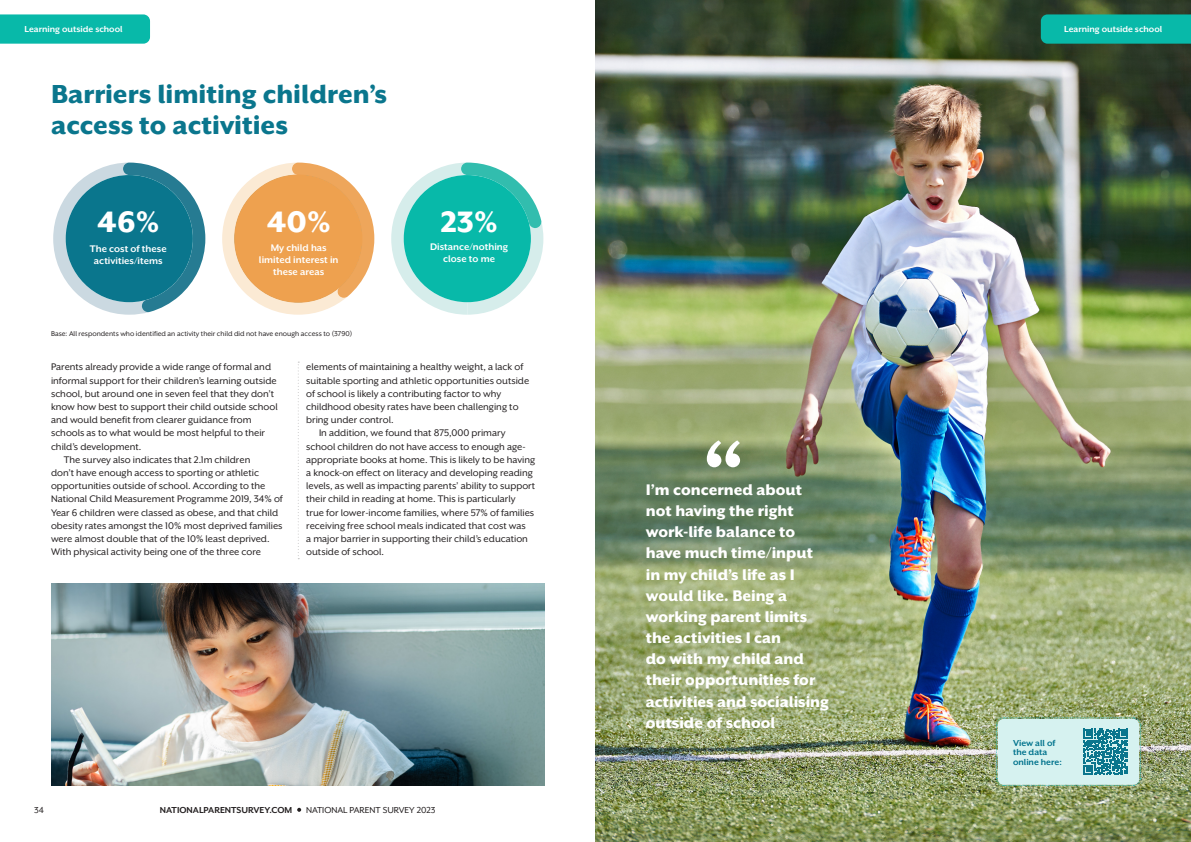
<style>
.page{position:relative;width:1191px;height:842px;background:#fff}
.page>*{position:absolute;margin:0;border:0;box-sizing:border-box;transform-origin:0 0}
.t1{font:800 95.3px "Mr Eaves XL San OT";color:#fff}
.t2{font:800 34px "Mr Eaves XL San OT";color:#fff}
.t3{font:800 30px/31px "Mr Eaves XL San OT";color:#0a768d}
.t4{font:800 17.6px/21.2px "Mr Eaves XL San OT";color:#fff}
.t5{font:11px/13.2px "Mr Eaves XL San OT";color:#231f20}
.t6{font:700 11px/12px "Mr Eaves XL San OT";color:#fff;text-align:center}
.t7{font:700 10px "Mr Eaves XL San OT";color:#fff}
.t8{font:700 10px "Mr Eaves XL San OT";color:#00728c}
.t9{font:10px "Mr Eaves XL San OT";color:#231f20}
.t10{font:700 10px "Mr Eaves XL San OT";color:#231f20}
.t11{font:8px "Mr Eaves XL San OT";color:#231f20}
</style>
<div class="page">
<svg style="left:297px;top:808px;width:4px;height:4px"></svg>
<img style="left:595px;top:0;width:596px;height:842px">
<svg style="left:53px;top:163px;width:152px;height:152px"></svg>
<div style="left:66px;top:175px;width:127px;height:127px;background:#0a768d;border-radius:50%"></div>
<svg style="left:222px;top:163px;width:152px;height:152px"></svg>
<svg style="left:391px;top:163px;width:152px;height:152px"></svg>
<div style="left:234px;top:175px;width:128px;height:128px;background:#eea14f;border-radius:50%"></div>
<div style="left:404px;top:175px;width:127px;height:127px;background:#08b9a9;border-radius:50%"></div>
<svg style="left:298px;top:362px;width:1px;height:197px"></svg>
<img style="left:51px;top:583px;width:493px;height:202px">
<svg style="left:0;top:14px;width:150px;height:30px;background:#0fbbab"></svg>
<svg style="left:1040px;top:14px;width:151px;height:30px;background:#09b4a4"></svg>
<svg style="left:995px;top:717px;width:146px;height:69px;background:#b0d8d7"></svg>
<p class="t7" style="left:24px;top:24px;width:100px">Learning outside school</p>
<p class="t3" style="left:51px;top:78px;width:337px">Barriers limiting children’s access to activities</p>
<p class="t2" style="left:267px;top:205px;width:65px">40%</p>
<p class="t2" style="left:441px;top:205px;width:58px">23%</p>
<p class="t2" style="left:97px;top:205px;width:64px">46%</p>
<p class="t6" style="left:90px;top:243px;width:78px">The cost of these activities/items</p>
<p class="t6" style="left:259px;top:242px;width:81px">My child has limited interest in these areas</p>
<p class="t6" style="left:430px;top:240px;width:79px">Distance/nothing close to me</p>
<p class="t11" style="left:51px;top:330px;width:303px">Base: All respondents who identified an activity their child did not have enough access to (3790)</p>
<p class="t5" style="left:51px;top:360px;width:228px">Parents already provide a wide range of formal and informal support for their children’s learning outside school, but around one in seven feel that they don’t know how best to support their child outside school and would benefit from clearer guidance from</p>
<p class="t5" style="left:51px;top:426px;width:215px">schools as to what would be most helpful to their child’s development.</p>
<p class="t5" style="left:51px;top:453px;width:233px;text-indent:13px">The survey also indicates that 2.1m children<br>don’t have enough access to sporting or athletic opportunities outside of school. According to the National Child Measurement Programme 2019, 34% of Year 6 children were classed as obese, and that child obesity rates amongst the 10% most deprived families were almost double that of the 10% least deprived.<br>With physical activity being one of the three core</p>
<p class="t5" style="left:306px;top:360px;width:224px">elements of maintaining a healthy weight, a lack of suitable sporting and athletic opportunities outside</p>
<p class="t5" style="left:306px;top:387px;width:214px">of school is likely a contributing factor to why childhood obesity rates have been challenging to</p>
<p class="t5" style="left:306px;top:413px;width:89px">bring under control.</p>
<p class="t5" style="left:306px;top:426px;width:231px;text-indent:13px">In addition, we found that 875,000 primary school children do not have access to enough age&shy;appropriate books at home. This is likely to be having a knock-on effect on literacy and developing reading levels, as well as impacting parents’ ability to support their child in reading at home. This is particularly true for lower-income families, where 57% of families receiving free school meals indicated that cost was<br>a major barrier in supporting their child’s education outside of school.</p>
<p class="t9" style="left:34px;top:805px;width:11px">34</p>
<p class="t10" style="left:160px;top:805px;width:134px">NATIONALPARENTSURVEY.COM</p>
<p class="t9" style="left:306px;top:805px;width:131px">NATIONAL PARENT SURVEY 2023</p>
<p class="t1" style="left:702px;top:423px;width:43px">“</p>
<p class="t4" style="left:646px;top:479px;width:158px">I’m concerned about not having the right</p>
<p class="t4" style="left:646px;top:521px;width:185px">work-life balance to have much time/input in my child’s life as I would like. Being a working parent limits the activities I can<br>do with my child and their opportunities for activities and socialising outside of school</p>
<p class="t7" style="left:1064px;top:24px;width:100px">Learning outside school</p>
<p class="t8" style="left:1013px;top:738px;width:44px">View all of</p>
<p class="t8" style="left:1013px;top:747px;width:36px">the data</p>
<p class="t8" style="left:1013px;top:757px;width:50px">online here:</p>
</div>
